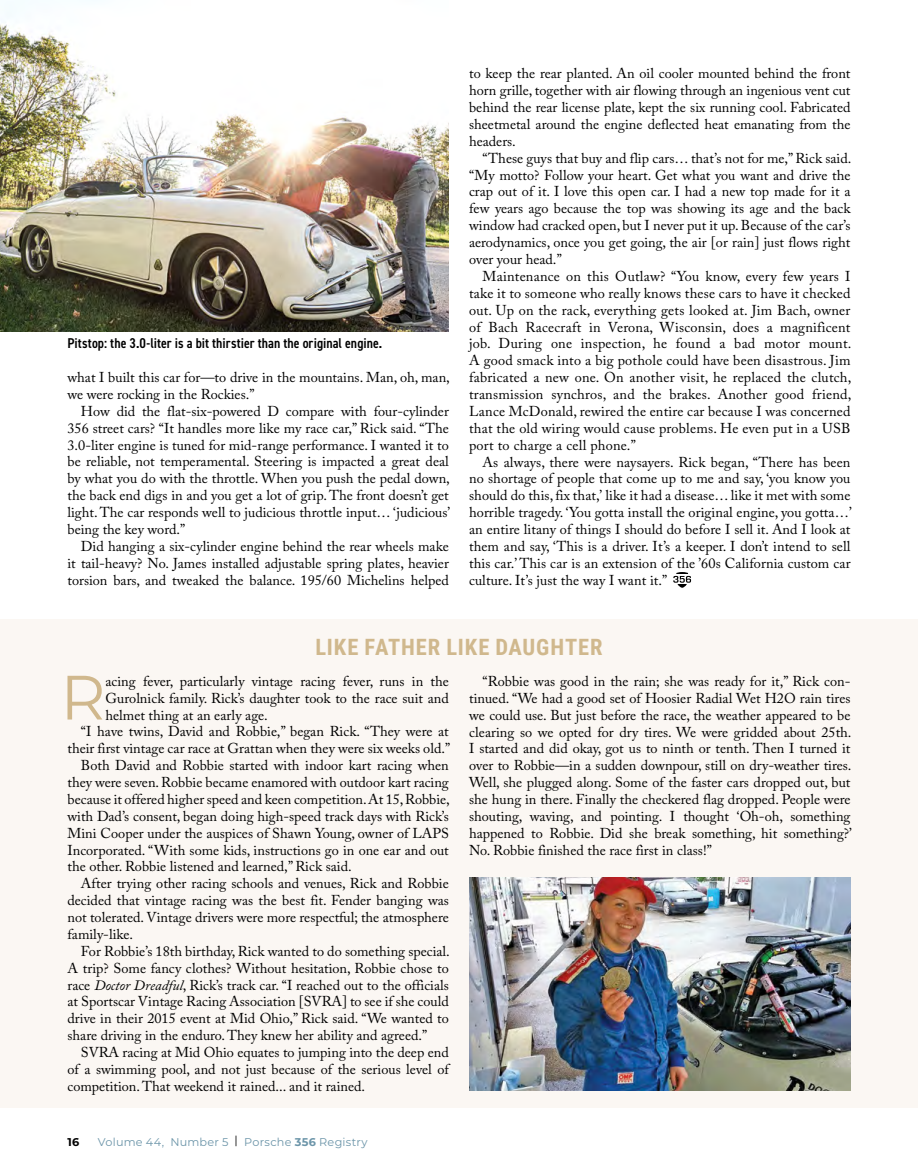
<style>
.page{position:relative;width:918px;height:1175px;background:#fff}
.page>*{position:absolute;margin:0;border:0;box-sizing:border-box;transform-origin:0 0}
.t1{font:62.4px "Montserrat";color:#d0b88d}
.t2{font:700 22.5px "Roboto Condensed";letter-spacing:.04em;color:#d0b88d}
.t3{font:14.25px/16.8px "Adobe Caslon Pro";color:#000;text-align:justify}
.t4{font:600 condensed 14.25px "DIN2014";color:#000}
.t5{font:11.25px "Montserrat";letter-spacing:.02em;color:#6c95a9}
.t6{font:700 11.25px "Montserrat";color:#000}
.s1{font-style:italic}
.s2{color:#000}
.s3{font-weight:700}
</style>
<div class="page">
<svg style="left:673px;top:572px;width:18px;height:16px"></svg>
<div style="left:0;top:619px;width:918px;height:488px;background:#fbf7f3"></div>
<img style="left:469px;top:877px;width:381px;height:213px">
<img style="left:0;top:4px;width:449px;height:327px">
<p class="t4" style="left:68px;top:334px;width:316px">Pitstop: the 3.0-liter is a bit thirstier than the original engine.</p>
<p class="t3" style="left:68px;top:369px;width:384px">what I built this car for—to drive in the mountains. Man, oh, man, we were rocking in the Rockies.”</p>
<p class="t3" style="left:68px;top:402px;width:384px;text-indent:13px">How did the flat-six-powered D compare with four-cylinder 356 street cars? “It handles more like my race car,” Rick said. “The 3.0-liter engine is tuned for mid-range performance. I wanted it to be reliable, not temperamental. Steering is impacted a great deal by what you do with the throttle. When you push the pedal down, the back end digs in and you get a lot of grip. The front doesn’t get light. The car responds well to judicious throttle input… ‘judicious’ being the key word.”</p>
<p class="t3" style="left:68px;top:537px;width:383px;text-indent:13px">Did hanging a six-cylinder engine behind the rear wheels make it tail-heavy? No. James installed adjustable spring plates, heavier torsion bars, and tweaked the balance. 195/60 Michelins helped</p>
<p class="t3" style="left:469px;top:65px;width:383px">to keep the rear planted. An oil cooler mounted behind the front horn grille, together with air flowing through an ingenious vent cut behind the rear license plate, kept the six running cool. Fabricated sheetmetal around the engine deflected heat emanating from the headers.</p>
<p class="t3" style="left:469px;top:149px;width:384px;text-indent:13px">“These guys that buy and flip cars… that’s not for me,” Rick said. “My motto? Follow your heart. Get what you want and drive the crap out of it. I love this open car. I had a new top made for it a few years ago because the top was showing its age and the back window had cracked open, but I never put it up. Because of the car’s aerodynamics, once you get going, the air [or rain] just flows right over your head.”</p>
<p class="t3" style="left:469px;top:267px;width:384px;text-indent:13px">Maintenance on this Outlaw? “You know, every few years I take it to someone who really knows these cars to have it checked out. Up on the rack, everything gets looked at. Jim Bach, owner of Bach Racecraft in Verona, Wisconsin, does a magnificent job. During one inspection, he found a bad motor mount.<br>A good smack into a big pothole could have been disastrous. Jim fabricated a new one. On another visit, he replaced the clutch, transmission synchros, and the brakes. Another good friend, Lance McDonald, rewired the entire car because I was concerned that the old wiring would cause problems. He even put in a USB port to charge a cell phone.”</p>
<p class="t3" style="left:469px;top:453px;width:384px;text-indent:13px">As always, there were naysayers. Rick began, “There has been no shortage of people that come up to me and say, ‘you know you should do this, fix that,’ like it had a disease… like it met with some horrible tragedy. ‘You gotta install the original engine, you gotta…’ an entire litany of things I should do before I sell it. And I look at them and say, ‘This is a driver. It’s a keeper. I don’t intend to sell this car.’ This car is an extension of the ’60s California custom car culture. It’s just the way I want it.”</p>
<h2 class="t2" style="left:315px;top:631px;width:289px">LIKE FATHER LIKE DAUGHTER</h2>
<h1 class="t1" style="left:60px;top:654px;width:47px">R</h1>
<p class="t3" style="left:106px;top:672px;width:345px">acing fever, particularly vintage racing fever, runs in the</p>
<p class="t3" style="left:106px;top:689px;width:345px">Gurolnick family. Rick’s daughter took to the race suit and</p>
<p class="t3" style="left:106px;top:706px;width:164px">helmet thing at an early age.</p>
<p class="t3" style="left:81px;top:723px;width:369px">“I have twins, David and Robbie,” began Rick. “They were at</p>
<p class="t3" style="left:68px;top:740px;width:384px">their first vintage car race at Grattan when they were six weeks old.”</p>
<p class="t3" style="left:81px;top:757px;width:369px">Both David and Robbie started with indoor kart racing when</p>
<p class="t3" style="left:68px;top:773px;width:383px">they were seven. Robbie became enamored with outdoor kart racing</p>
<p class="t3" style="left:68px;top:790px;width:384px">because it offered higher speed and keen competition. At 15, Robbie,</p>
<p class="t3" style="left:68px;top:807px;width:383px">with Dad’s consent, began doing high-speed track days with Rick’s</p>
<p class="t3" style="left:68px;top:824px;width:383px">Mini Cooper under the auspices of Shawn Young, owner of LAPS</p>
<p class="t3" style="left:68px;top:841px;width:383px">Incorporated. “With some kids, instructions go in one ear and out</p>
<p class="t3" style="left:68px;top:858px;width:286px">the other. Robbie listened and learned,” Rick said.</p>
<p class="t3" style="left:81px;top:875px;width:369px">After trying other racing schools and venues, Rick and Robbie</p>
<p class="t3" style="left:68px;top:892px;width:383px">decided that vintage racing was the best fit. Fender banging was</p>
<p class="t3" style="left:68px;top:908px;width:383px">not tolerated. Vintage drivers were more respectful; the atmosphere</p>
<p class="t3" style="left:68px;top:925px;width:67px">family-like.</p>
<p class="t3" style="left:81px;top:942px;width:370px">For Robbie’s 18th birthday, Rick wanted to do something special.</p>
<p class="t3" style="left:68px;top:959px;width:383px">A trip? Some fancy clothes? Without hesitation, Robbie chose to</p>
<p class="t3" style="left:68px;top:976px;width:383px">race <span class="s1">Doctor Dreadful</span>, Rick’s track car. “I reached out to the officials</p>
<p class="t3" style="left:68px;top:993px;width:383px">at Sportscar Vintage Racing Association [SVRA] to see if she could</p>
<p class="t3" style="left:68px;top:1010px;width:383px">drive in their 2015 event at Mid Ohio,” Rick said. “We wanted to</p>
<p class="t3" style="left:68px;top:1026px;width:361px">share driving in the enduro. They knew her ability and agreed.”</p>
<p class="t3" style="left:81px;top:1043px;width:369px">SVRA racing at Mid Ohio equates to jumping into the deep end</p>
<p class="t3" style="left:68px;top:1060px;width:383px">of a swimming pool, and not just because of the serious level of</p>
<p class="t3" style="left:68px;top:1077px;width:299px">competition. That weekend it rained... and it rained.</p>
<p class="t6" style="left:68px;top:1133px;width:13px">16</p>
<p class="t5" style="left:98px;top:1134px;width:271px">Volume 44, Number 5 <span class="s2">|</span> Porsche <span class="s3">356</span> Registry</p>
<p class="t3" style="left:469px;top:672px;width:384px;text-indent:13px">“Robbie was good in the rain; she was ready for it,” Rick con&shy;tinued. “We had a good set of Hoosier Radial Wet H2O rain tires we could use. But just before the race, the weather appeared to be clearing so we opted for dry tires. We were gridded about 25th.<br>I started and did okay, got us to ninth or tenth. Then I turned it over to Robbie—in a sudden downpour, still on dry-weather tires.<br>Well, she plugged along. Some of the faster cars dropped out, but she hung in there. Finally the checkered flag dropped. People were shouting, waving, and pointing. I thought ‘Oh-oh, something happened to Robbie. Did she break something, hit something?’ No. Robbie finished the race first in class!”</p>
</div>
